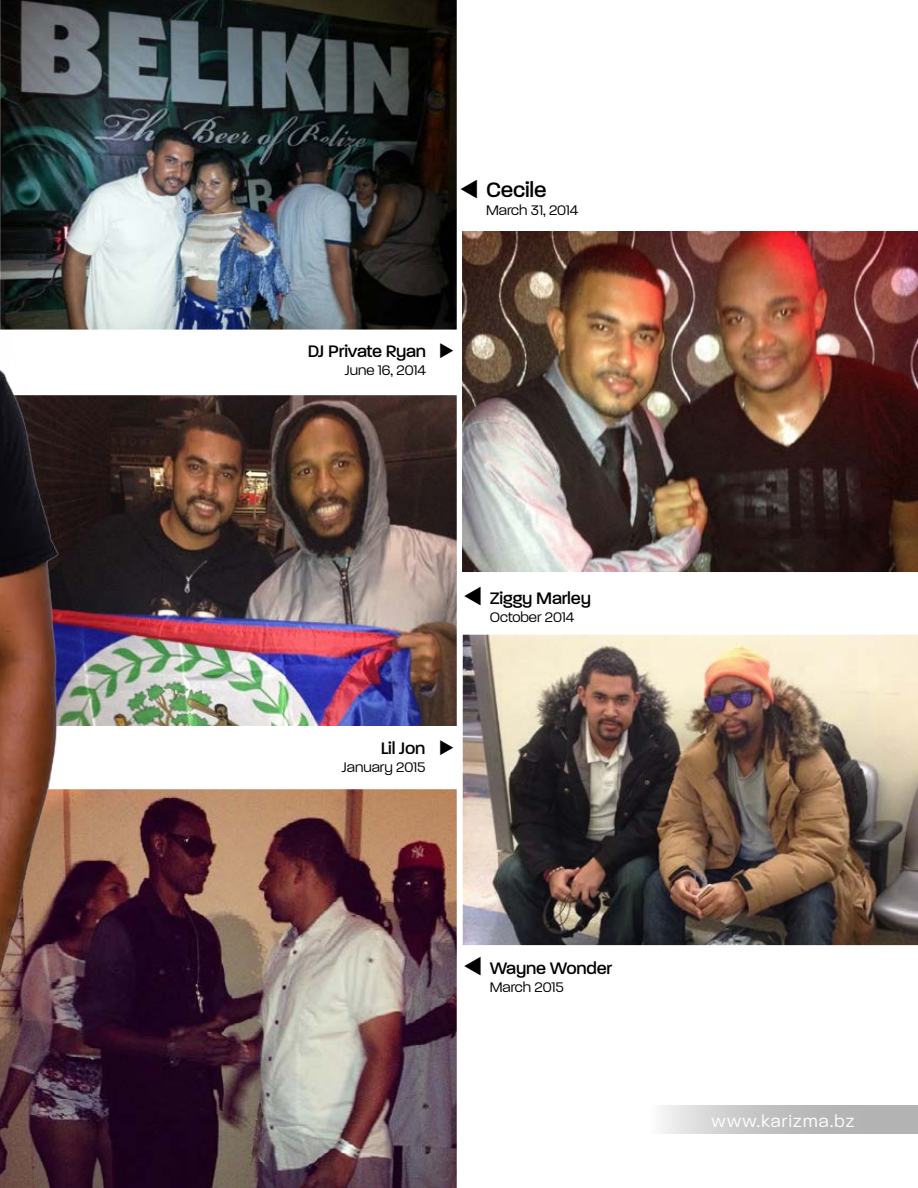
<style>
.page{position:relative;width:918px;height:1188px;background:#fff}
.page>*{position:absolute;margin:0;border:0;box-sizing:border-box;transform-origin:0 0}
.t1{font:500 22.5px "Paralucent";letter-spacing:-.01em;color:#000}
.t2{font:500 18px "Paralucent";letter-spacing:-.01em;color:#000}
.t3{font:300 18px "Paralucent";letter-spacing:.075em;color:#fff}
.t4{font:300 15px "Paralucent";color:#000}
</style>
<div class="page">
<img style="left:65px;top:789px;width:392px;height:399px">
<img style="left:65px;top:396px;width:391px;height:329px">
<div style="left:1px;top:392px;width:459px;height:337px;border:3px solid #fff"></div>
<img style="left:0;top:369px;width:65px;height:819px">
<img style="left:462px;top:634px;width:456px;height:312px">
<img style="left:0;top:0;width:457px;height:330px">
<img style="left:459px;top:231px;width:459px;height:344px">
<svg style="left:662px;top:1106px;width:256px;height:28px;background:#c4c4c4"></svg>
<h1 class="t1" style="left:459px;top:176px;width:89px">▼ Cecile</h1>
<p class="t4" style="left:486px;top:201px;width:94px">March 31, 2014</p>
<p class="t2" style="left:308px;top:340px;width:148px">DJ Private Ryan ◆</p>
<p class="t4" style="left:345px;top:361px;width:83px">June 16, 2014</p>
<p class="t2" style="left:463px;top:587px;width:130px">▼ Ziggy Marley</p>
<p class="t4" style="left:490px;top:608px;width:86px">October 2014</p>
<p class="t2" style="left:381px;top:738px;width:75px">Lil Jon ◆</p>
<p class="t4" style="left:342px;top:759px;width:85px">January 2015</p>
<p class="t2" style="left:463px;top:958px;width:151px">▼ Wayne Wonder</p>
<p class="t4" style="left:490px;top:978px;width:76px">March 2015</p>
<p class="t3" style="left:712px;top:1111px;width:144px">www.karizma.bz</p>
</div>
